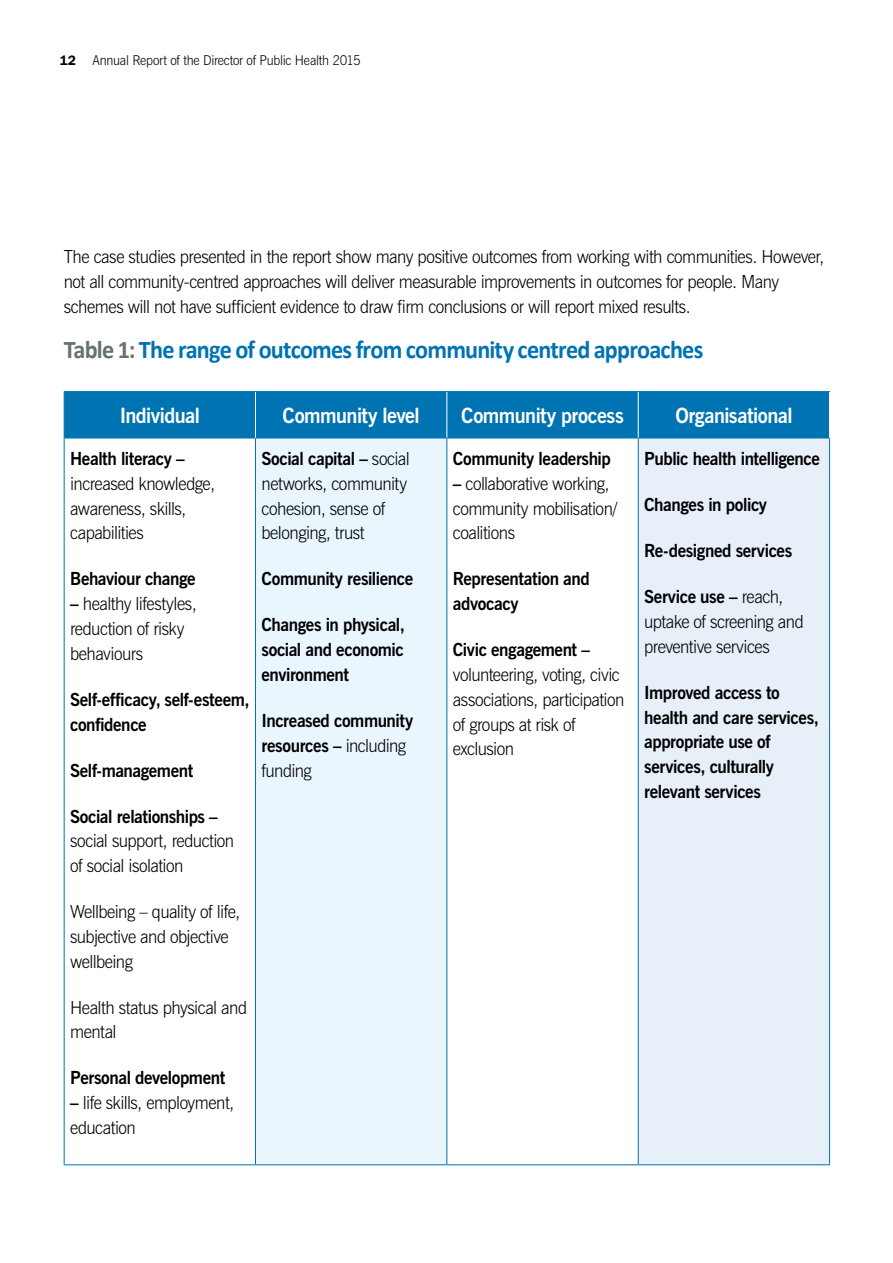
<style>
.page{position:relative;width:893px;height:1263px;background:#fff}
.page>*{position:absolute;margin:0;border:0;box-sizing:border-box;transform-origin:0 0}
.t1{font:700 25.5px "Calibri";letter-spacing:-.03em;color:#0073b3;scale:.95 1}
.t2{font:700 21px "News Gothic BT";letter-spacing:-.025em;color:#fff;scale:.95 1}
.t3{font:300 18px/24.8px "News Gothic BT";letter-spacing:-.03em;color:#000;scale:.95 1}
.t4{font:700 18px/24.8px "News Gothic BT";letter-spacing:-.025em;color:#000;scale:.95 1}
.t5{font:300 13.5px "News Gothic BT";letter-spacing:-.015em;color:#000;scale:.95 1}
.s1{font-family:"Franklin Gothic IT Cby BT";font-weight:600}
.s2{color:#677171}
.s3{font-weight:700}
.s4{font-weight:300}
</style>
<div class="page">
<div style="left:65px;top:392px;width:764px;height:46px;background:#0073b3"></div>
<div style="left:255px;top:438px;width:192px;height:727px;background:#eaf6fe"></div>
<div style="left:638px;top:438px;width:192px;height:727px;background:#e7eff9"></div>
<hr style="left:64px;top:391px;width:191px;height:1px;background:#0073b3">
<hr style="left:64px;top:392px;width:1px;height:46px;background:#0073b3">
<hr style="left:255px;top:391px;width:192px;height:1px;background:#0073b3">
<hr style="left:447px;top:391px;width:191px;height:1px;background:#0073b3">
<hr style="left:638px;top:391px;width:192px;height:1px;background:#0073b3">
<hr style="left:64px;top:438px;width:191px;height:1px;background:#0073b3">
<hr style="left:64px;top:438px;width:1px;height:726px;background:#0073b3">
<hr style="left:255px;top:438px;width:192px;height:1px;background:#0073b3">
<hr style="left:255px;top:438px;width:1px;height:726px;background:#0073b3">
<hr style="left:447px;top:438px;width:191px;height:1px;background:#0073b3">
<hr style="left:446px;top:438px;width:1px;height:726px;background:#0073b3">
<hr style="left:638px;top:438px;width:192px;height:1px;background:#0073b3">
<hr style="left:638px;top:438px;width:1px;height:726px;background:#0073b3">
<hr style="left:829px;top:438px;width:1px;height:726px;background:#0073b3">
<hr style="left:64px;top:1164px;width:191px;height:1px;background:#0073b3">
<hr style="left:255px;top:1164px;width:192px;height:1px;background:#0073b3">
<hr style="left:447px;top:1164px;width:191px;height:1px;background:#0073b3">
<hr style="left:638px;top:1164px;width:192px;height:1px;background:#0073b3">
<hr style="left:255px;top:392px;width:1px;height:46px;background:#fff">
<hr style="left:446px;top:392px;width:1px;height:46px;background:#fff">
<hr style="left:638px;top:392px;width:1px;height:46px;background:#fff">
<p class="t5" style="left:60px;top:52px;width:319px"><span class="s1">12</span> Annual Report of the Director of Public Health 2015</p>
<p class="t3" style="left:64px;top:244px;width:802px">The case studies presented in the report show many positive outcomes from working with communities. However, not all community-centred approaches will deliver measurable improvements in outcomes for people. Many schemes will not have sufficient evidence to draw firm conclusions or will report mixed results.</p>
<h1 class="t1" style="left:64px;top:334px;width:675px"><span class="s2">Table 1:</span> The range of outcomes from community centred approaches</h1>
<p class="t2" style="left:120px;top:403px;width:86px">Individual</p>
<p class="t2" style="left:283px;top:403px;width:146px">Community level</p>
<p class="t2" style="left:461px;top:403px;width:173px">Community process</p>
<p class="t2" style="left:675px;top:403px;width:125px">Organisational</p>
<p class="t4" style="left:70px;top:446px;width:122px">Health literacy –</p>
<p class="t3" style="left:70px;top:471px;width:154px">increased knowledge, awareness, skills, capabilities</p>
<p class="t4" style="left:70px;top:566px;width:133px">Behaviour change</p>
<p class="t3" style="left:70px;top:591px;width:135px"><span class="s3">–</span> healthy lifestyles, reduction of risky behaviours</p>
<p class="t4" style="left:70px;top:687px;width:190px">Self-efficacy, self-esteem, confidence</p>
<p class="t4" style="left:70px;top:758px;width:131px">Self-management</p>
<p class="t4" style="left:70px;top:804px;width:157px">Social relationships –</p>
<p class="t3" style="left:70px;top:828px;width:174px">social support, reduction of social isolation</p>
<p class="t3" style="left:70px;top:899px;width:180px">Wellbeing – quality of life, subjective and objective wellbeing</p>
<p class="t3" style="left:70px;top:995px;width:188px">Health status physical and mental</p>
<p class="t4" style="left:70px;top:1065px;width:165px">Personal development</p>
<p class="t3" style="left:70px;top:1090px;width:174px"><span class="s3">–</span> life skills, employment, education</p>
<p class="t4" style="left:453px;top:446px;width:168px">Community leadership</p>
<p class="t3" style="left:453px;top:471px;width:175px"><span class="s3">–</span> collaborative working, community mobilisation/ coalitions</p>
<p class="t4" style="left:453px;top:566px;width:146px">Representation and advocacy</p>
<p class="t4" style="left:453px;top:637px;width:146px">Civic engagement –</p>
<p class="t3" style="left:453px;top:662px;width:182px">volunteering, voting, civic associations, participation of groups at risk of exclusion</p>
<p class="t3" style="left:261px;top:446px;width:158px"><span class="s3">Social capital –</span> social networks, community cohesion, sense of belonging, trust</p>
<p class="t4" style="left:261px;top:566px;width:161px">Community resilience</p>
<p class="t4" style="left:261px;top:612px;width:152px;text-align:justify">Changes in physical, social and economic environment</p>
<p class="t4" style="left:261px;top:708px;width:161px">Increased community resources – <span class="s4">including funding</span></p>
<p class="t4" style="left:644px;top:446px;width:187px">Public health intelligence</p>
<p class="t4" style="left:644px;top:492px;width:131px">Changes in policy</p>
<p class="t4" style="left:644px;top:538px;width:157px">Re-designed services</p>
<p class="t3" style="left:644px;top:584px;width:169px"><span class="s3">Service use –</span> reach, uptake of screening and preventive services</p>
<p class="t4" style="left:644px;top:680px;width:185px">Improved access to health and care services, appropriate use of services, culturally relevant services</p>
</div>
